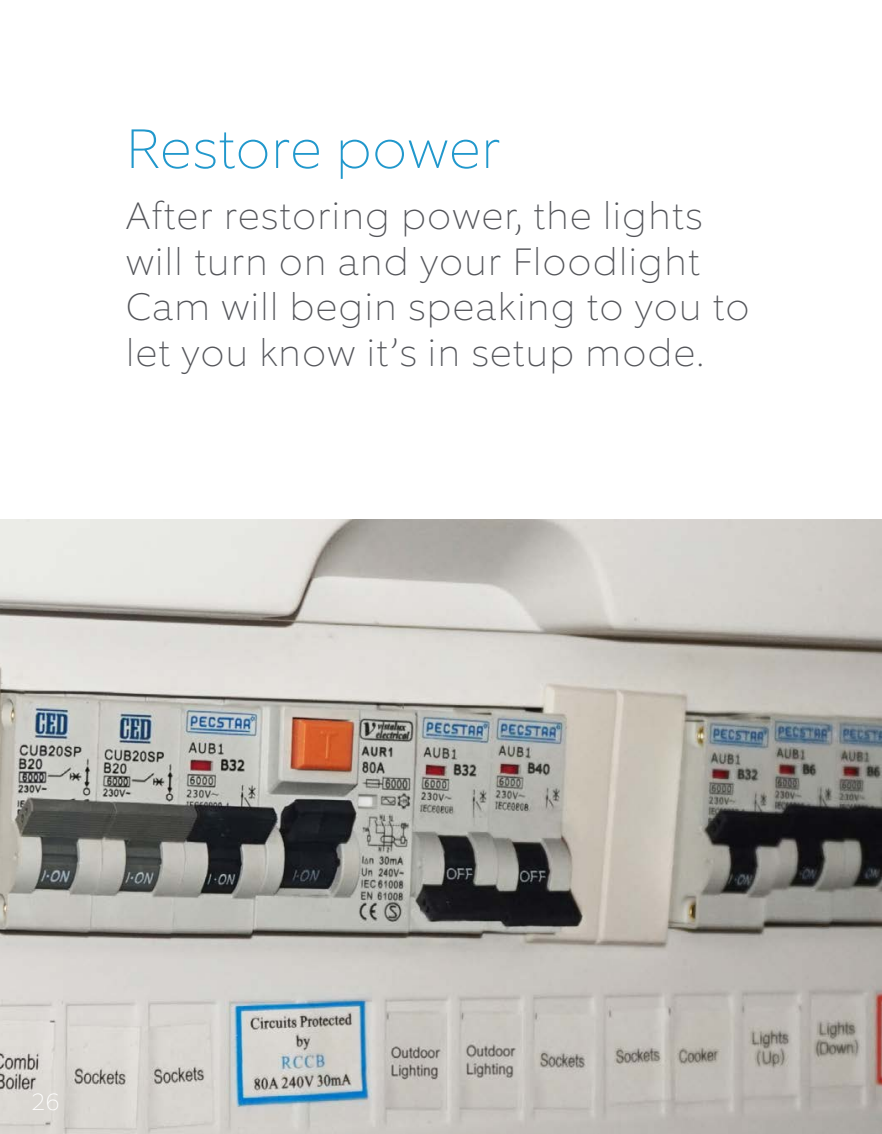
<style>
.page{position:relative;width:882px;height:1134px;background:#fff}
.page>*{position:absolute;margin:0;border:0;box-sizing:border-box;transform-origin:0 0}
.Big_Blue_Header{font:100 56px "Equip";letter-spacing:.02em;color:#2198cc}
.Body_Copy{font:100 38.5px/45.5px "Equip";letter-spacing:.04em;color:#54555a}
.Page_Number{font:100 24.5px "Equip";color:#fff}
</style>
<div class="page">
<img style="left:0;top:519px;width:882px;height:615px">
<p class="Big_Blue_Header" style="left:126px;top:113px;width:376px">Restore power</p>
<p class="Body_Copy" style="left:126px;top:193px;width:625px">After restoring power, the lights will turn on and your Floodlight<br>Cam will begin speaking to you to let you know it’s in setup mode.</p>
<p class="Page_Number" style="left:32px;top:1086px;width:29px">26</p>
</div>
